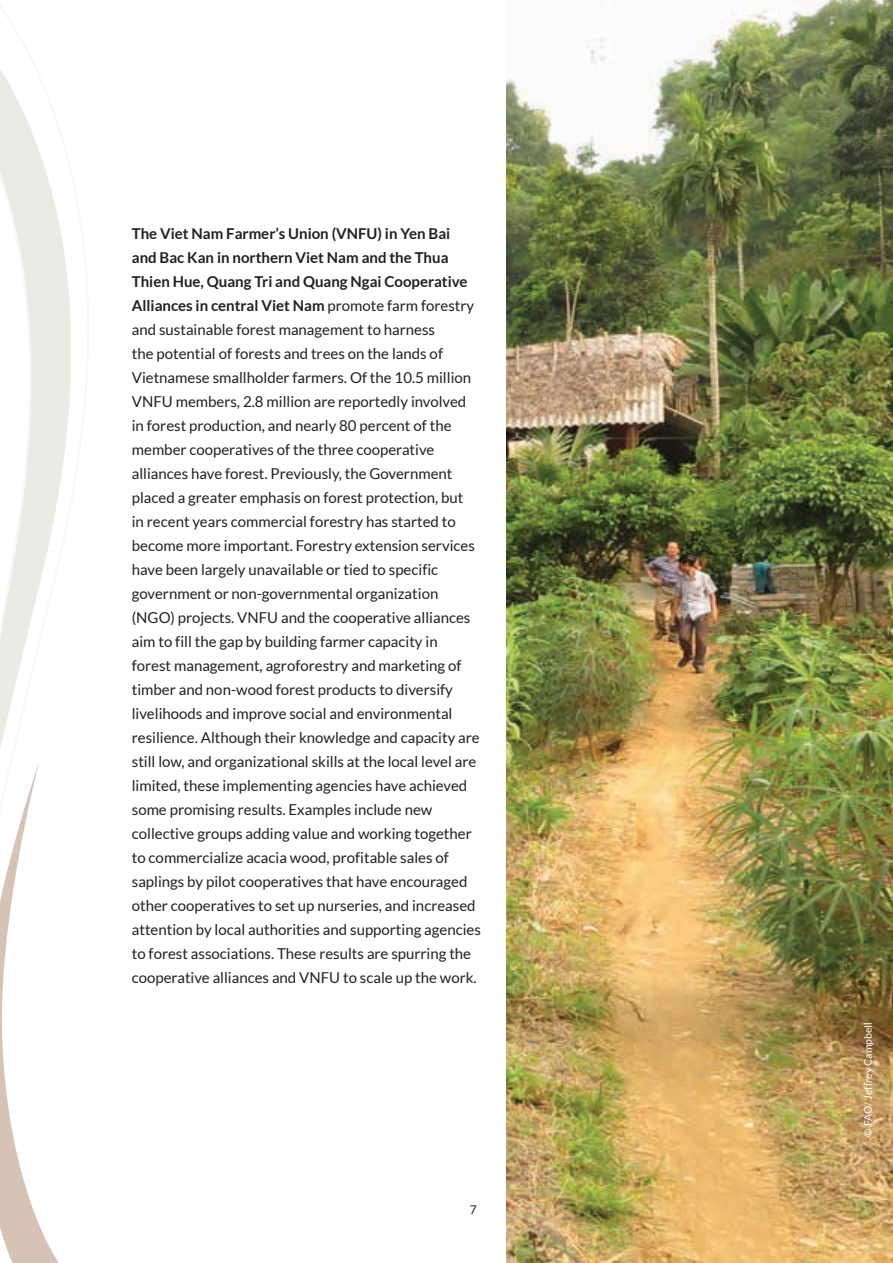
<style>
.page{position:relative;width:893px;height:1263px;background:#fff}
.page>*{position:absolute;margin:0;border:0;box-sizing:border-box;transform-origin:0 0}
.t1{font:15px/24px "Lato";color:#231f20}
.t2{font:12px "Lato";color:#231f20}
.t3{font:10.5px "Lato";color:#fff}
.s1{font-weight:700}
</style>
<div class="page">
<svg style="left:0;top:69px;width:71px;height:679px"></svg>
<svg style="left:0;top:763px;width:58px;height:500px"></svg>
<img style="left:506px;top:0;width:387px;height:1263px">
<p class="t1" style="left:132px;top:221px;width:351px"><span class="s1">The Viet Nam Farmer’s Union (VNFU) in Yen Bai<br>and Bac Kan in northern Viet Nam and the Thua Thien Hue, Quang Tri and Quang Ngai Cooperative Alliances in central Viet Nam</span> promote farm forestry and sustainable forest management to harness<br>the potential of forests and trees on the lands of Vietnamese smallholder farmers. Of the 10.5 million VNFU members, 2.8 million are reportedly involved in forest production, and nearly 80 percent of the member cooperatives of the three cooperative alliances have forest. Previously, the Government placed a greater emphasis on forest protection, but<br>in recent years commercial forestry has started to become more important. Forestry extension services have been largely unavailable or tied to specific government or non-governmental organization (NGO) projects. VNFU and the cooperative alliances aim to fill the gap by building farmer capacity in<br>forest management, agroforestry and marketing of timber and non-wood forest products to diversify livelihoods and improve social and environmental resilience. Although their knowledge and capacity are still low, and organizational skills at the local level are limited, these implementing agencies have achieved some promising results. Examples include new collective groups adding value and working together to commercialize acacia wood, profitable sales of saplings by pilot cooperatives that have encouraged other cooperatives to set up nurseries, and increased attention by local authorities and supporting agencies to forest associations. These results are spurring the cooperative alliances and VNFU to scale up the work.</p>
<p class="t2" style="left:470px;top:1203px;width:8px">7</p>
<p class="t3" style="left:862px;top:1137px;width:116px;rotate:-90deg">© FAO/ Jeffrey Campbell</p>
</div>
